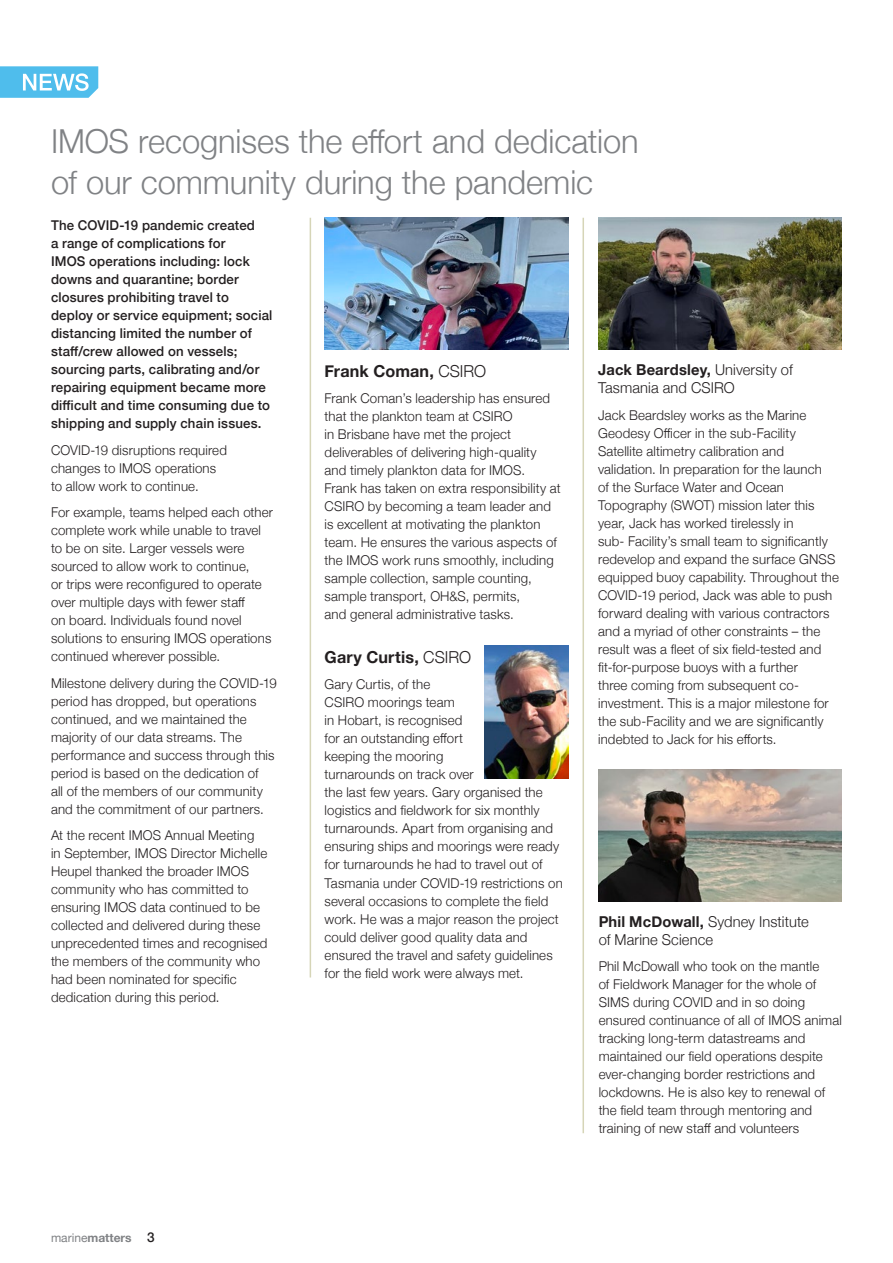
<style>
.page{position:relative;width:893px;height:1263px;background:#fff}
.page>*{position:absolute;margin:0;border:0;box-sizing:border-box;transform-origin:0 0}
.Grey_news_headings{font:300 33px/40.5px "Helvetica Neue";letter-spacing:-.005em;color:#808285}
._1_Body_Copy_Helveti{font:700 16.5px "Helvetica Neue";letter-spacing:.01em;color:#231f20}
._1_Body_Copy_Helveti-2{font:300 15px/18px "Helvetica Neue";letter-spacing:.005em;color:#231f20}
._1_Body_Copy_Helveti-3{font:300 13.5px/18px "Helvetica Neue";letter-spacing:.01em;color:#231f20}
._1_Body_Copy_Helveti-4{font:500 13.5px/18px "Helvetica Neue";letter-spacing:.01em;color:#231f20}
.t1{font:700 12px "Helvetica Neue";color:#808285}
.s1{font-weight:700}
.s2{font-weight:300}
.s3{font-weight:400}
.s4{font-weight:500;font-size:13.5px;color:#231f20}
</style>
<div class="page">
<hr style="left:310px;top:218px;width:1px;height:759px;background:#d6d5b7">
<hr style="left:582px;top:218px;width:2px;height:915px;background:#d6d5b7">
<img style="left:485px;top:646px;width:83px;height:133px">
<img style="left:325px;top:218px;width:243px;height:132px">
<img style="left:598px;top:218px;width:244px;height:132px">
<img style="left:598px;top:770px;width:244px;height:132px">
<svg style="left:0;top:66px;width:98px;height:32px;background:#71c9ef"></svg>
<p class="Grey_news_headings" style="left:51px;top:119px;width:589px">IMOS recognises the effort and dedication of our community during the pandemic</p>
<p class="_1_Body_Copy_Helveti-4" style="left:51px;top:215px;width:223px">The COVID-19 pandemic created<br>a range of complications for<br>IMOS operations including: lock downs and quarantine; border closures prohibiting travel to deploy or service equipment; social distancing limited the number of staff/crew allowed on vessels; sourcing parts, calibrating and/or repairing equipment became more difficult and time consuming due to shipping and supply chain issues.</p>
<p class="_1_Body_Copy_Helveti-3" style="left:51px;top:440px;width:177px">COVID-19 disruptions required changes to IMOS operations to allow work to continue.</p>
<p class="_1_Body_Copy_Helveti-3" style="left:51px;top:502px;width:224px">For example, teams helped each other complete work while unable to travel to be on site. Larger vessels were sourced to allow work to continue,<br>or trips were reconfigured to operate over multiple days with fewer staff<br>on board. Individuals found novel solutions to ensuring IMOS operations continued wherever possible.</p>
<p class="_1_Body_Copy_Helveti-3" style="left:51px;top:673px;width:227px">Milestone delivery during the COVID-19 period has dropped, but operations continued, and we maintained the majority of our data streams. The performance and success through this period is based on the dedication of<br>all of the members of our community and the commitment of our partners.</p>
<p class="_1_Body_Copy_Helveti-3" style="left:51px;top:825px;width:218px">At the recent IMOS Annual Meeting<br>in September, IMOS Director Michelle Heupel thanked the broader IMOS community who has committed to ensuring IMOS data continued to be collected and delivered during these unprecedented times and recognised the members of the community who had been nominated for specific dedication during this period.</p>
<p class="_1_Body_Copy_Helveti-2" style="left:598px;top:360px;width:196px"><span class="s1">Jack Beardsley,</span> University of<br>Tasmania and CSIRO</p>
<p class="_1_Body_Copy_Helveti-3" style="left:598px;top:405px;width:242px">Jack Beardsley works as the Marine Geodesy Officer in the sub-Facility Satellite altimetry calibration and validation. In preparation for the launch<br>of the Surface Water and Ocean Topography (SWOT) mission later this year, Jack has worked tirelessly in<br>sub- Facility’s small team to significantly redevelop and expand the surface GNSS equipped buoy capability. Throughout the COVID-19 period, Jack was able to push forward dealing with various contractors and a myriad of other constraints – the result was a fleet of six field-tested and fit-for-purpose buoys with a further<br>three coming from subsequent co&shy;investment. This is a major milestone for the sub-Facility and we are significantly indebted to Jack for his efforts.</p>
<p class="_1_Body_Copy_Helveti" style="left:325px;top:358px;width:163px">Frank Coman, <span class="s2">CSIRO</span></p>
<p class="_1_Body_Copy_Helveti-3" style="left:325px;top:388px;width:238px">Frank Coman’s leadership has ensured that the plankton team at CSIRO<br>in Brisbane have met the project deliverables of delivering high-quality and timely plankton data for IMOS.<br>Frank has taken on extra responsibility at CSIRO by becoming a team leader and is excellent at motivating the plankton team. He ensures the various aspects of the IMOS work runs smoothly, including sample collection, sample counting, sample transport, OH&amp;S, permits,<br>and general administrative tasks.</p>
<p class="_1_Body_Copy_Helveti" style="left:325px;top:644px;width:148px">Gary Curtis, <span class="s2">CSIRO</span></p>
<p class="_1_Body_Copy_Helveti-3" style="left:325px;top:675px;width:240px">Gary Curtis, of the<br>CSIRO moorings team<br>in Hobart, is recognised<br>for an outstanding effort<br>keeping the mooring<br>turnarounds on track over<br>the last few years. Gary organised the logistics and fieldwork for six monthly turnarounds. Apart from organising and ensuring ships and moorings were ready for turnarounds he had to travel out of<br>Tasmania under COVID-19 restrictions on several occasions to complete the field work. He was a major reason the project could deliver good quality data and ensured the travel and safety guidelines for the field work were always met.</p>
<p class="_1_Body_Copy_Helveti-2" style="left:599px;top:911px;width:212px"><span class="s1">Phil McDowall,</span> Sydney Institute of Marine Science</p>
<p class="_1_Body_Copy_Helveti-3" style="left:599px;top:956px;width:245px">Phil McDowall who took on the mantle<br>of Fieldwork Manager for the whole of SIMS during COVID and in so doing ensured continuance of all of IMOS animal tracking long-term datastreams and maintained our field operations despite ever-changing border restrictions and lockdowns. He is also key to renewal of the field team through mentoring and training of new staff and volunteers</p>
<p class="t1" style="left:51px;top:1228px;width:105px"><span class="s3">marine</span>matters <span class="s4">3</span></p>
</div>
